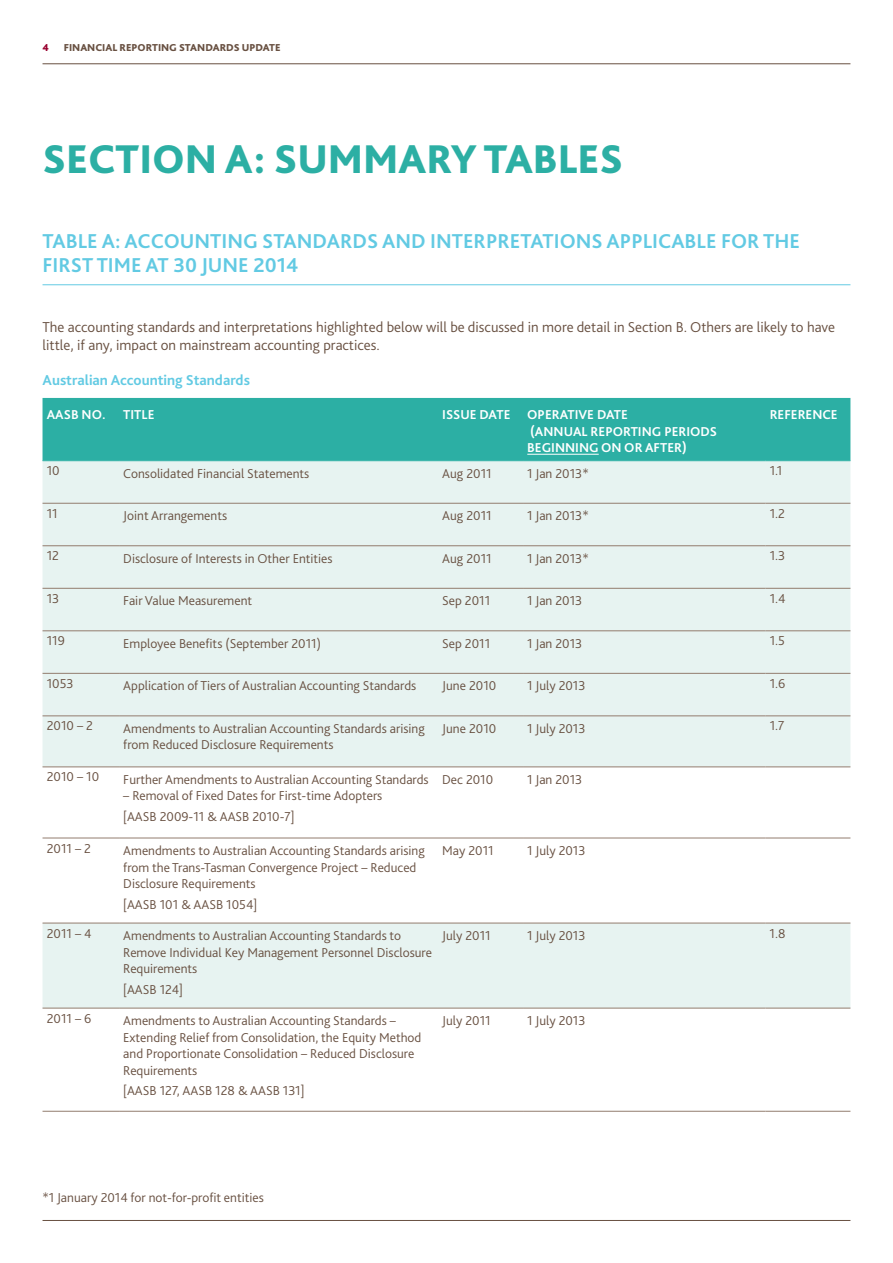
<style>
.page{position:relative;width:893px;height:1263px;background:#fff}
.page>*{position:absolute;margin:0;border:0;box-sizing:border-box;transform-origin:0 0}
.t1{font:800 42px "Bliss Pro";color:#2cafa4}
.t2{font:700 21px/24px "Bliss Pro";color:#62cae3}
.t3{font:300 15px/18px "Bliss Pro";color:#685041}
.t4{font:700 15px "Bliss Pro";color:#62cae3}
.t5{font:300 13.5px/16.5px "Bliss Pro";color:#685041}
.t6{font:700 13.5px/16.5px "Bliss Pro";color:#fff}
.t7{font:800 10.5px "Bliss Pro";color:#685041}
.t8{font:800 10.5px "Bliss Pro";color:#98002e}
</style>
<div class="page">
<hr style="left:43px;top:284px;width:807px;height:1px;background:#62cae3">
<div style="left:43px;top:398px;width:807px;height:62px;background:#2cafa4"></div>
<div style="left:43px;top:461px;width:807px;height:305px;background:#e7f3f1"></div>
<svg style="left:43px;top:767px;width:807px;height:344px"></svg>
<hr style="left:43px;top:503px;width:76px;height:1px;background:#927c6e">
<hr style="left:119px;top:503px;width:319px;height:1px;background:#927c6e">
<hr style="left:438px;top:503px;width:85px;height:1px;background:#927c6e">
<hr style="left:523px;top:503px;width:242px;height:1px;background:#927c6e">
<hr style="left:765px;top:503px;width:85px;height:1px;background:#927c6e">
<hr style="left:43px;top:545px;width:76px;height:1px;background:#927c6e">
<hr style="left:119px;top:545px;width:319px;height:1px;background:#927c6e">
<hr style="left:438px;top:545px;width:85px;height:1px;background:#927c6e">
<hr style="left:523px;top:545px;width:242px;height:1px;background:#927c6e">
<hr style="left:765px;top:545px;width:85px;height:1px;background:#927c6e">
<hr style="left:43px;top:588px;width:76px;height:1px;background:#927c6e">
<hr style="left:119px;top:588px;width:319px;height:1px;background:#927c6e">
<hr style="left:438px;top:588px;width:85px;height:1px;background:#927c6e">
<hr style="left:523px;top:588px;width:242px;height:1px;background:#927c6e">
<hr style="left:765px;top:588px;width:85px;height:1px;background:#927c6e">
<hr style="left:43px;top:630px;width:76px;height:1px;background:#927c6e">
<hr style="left:119px;top:630px;width:319px;height:1px;background:#927c6e">
<hr style="left:438px;top:630px;width:85px;height:1px;background:#927c6e">
<hr style="left:523px;top:630px;width:242px;height:1px;background:#927c6e">
<hr style="left:765px;top:630px;width:85px;height:1px;background:#927c6e">
<hr style="left:43px;top:673px;width:76px;height:1px;background:#927c6e">
<hr style="left:119px;top:673px;width:319px;height:1px;background:#927c6e">
<hr style="left:438px;top:673px;width:85px;height:1px;background:#927c6e">
<hr style="left:523px;top:673px;width:242px;height:1px;background:#927c6e">
<hr style="left:765px;top:673px;width:85px;height:1px;background:#927c6e">
<hr style="left:43px;top:715px;width:76px;height:1px;background:#927c6e">
<hr style="left:119px;top:715px;width:319px;height:1px;background:#927c6e">
<hr style="left:438px;top:715px;width:85px;height:1px;background:#927c6e">
<hr style="left:523px;top:715px;width:242px;height:1px;background:#927c6e">
<hr style="left:765px;top:715px;width:85px;height:1px;background:#927c6e">
<hr style="left:43px;top:766px;width:76px;height:1px;background:#927c6e">
<hr style="left:119px;top:766px;width:319px;height:1px;background:#927c6e">
<hr style="left:438px;top:766px;width:85px;height:1px;background:#927c6e">
<hr style="left:523px;top:766px;width:242px;height:1px;background:#927c6e">
<hr style="left:765px;top:766px;width:85px;height:1px;background:#927c6e">
<hr style="left:43px;top:923px;width:76px;height:1px;background:#927c6e">
<hr style="left:119px;top:923px;width:319px;height:1px;background:#927c6e">
<hr style="left:438px;top:923px;width:85px;height:1px;background:#927c6e">
<hr style="left:523px;top:923px;width:242px;height:1px;background:#927c6e">
<hr style="left:765px;top:923px;width:85px;height:1px;background:#927c6e">
<hr style="left:43px;top:1008px;width:76px;height:1px;background:#927c6e">
<hr style="left:119px;top:1008px;width:319px;height:1px;background:#927c6e">
<hr style="left:438px;top:1008px;width:85px;height:1px;background:#927c6e">
<hr style="left:523px;top:1008px;width:242px;height:1px;background:#927c6e">
<hr style="left:765px;top:1008px;width:85px;height:1px;background:#927c6e">
<hr style="left:43px;top:1111px;width:76px;height:1px;background:#927c6e">
<hr style="left:119px;top:1111px;width:319px;height:1px;background:#927c6e">
<hr style="left:438px;top:1111px;width:85px;height:1px;background:#927c6e">
<hr style="left:523px;top:1111px;width:242px;height:1px;background:#927c6e">
<hr style="left:765px;top:1111px;width:85px;height:1px;background:#927c6e">
<hr style="left:43px;top:460px;width:76px;height:1px;background:#2cafa4">
<hr style="left:119px;top:460px;width:319px;height:1px;background:#2cafa4">
<hr style="left:438px;top:460px;width:85px;height:1px;background:#2cafa4">
<hr style="left:523px;top:460px;width:242px;height:1px;background:#2cafa4">
<hr style="left:765px;top:460px;width:85px;height:1px;background:#2cafa4">
<hr style="left:43px;top:838px;width:76px;height:1px;background:#927c6e">
<hr style="left:119px;top:838px;width:319px;height:1px;background:#927c6e">
<hr style="left:438px;top:838px;width:85px;height:1px;background:#927c6e">
<hr style="left:523px;top:838px;width:242px;height:1px;background:#927c6e">
<hr style="left:765px;top:838px;width:85px;height:1px;background:#927c6e">
<hr style="left:527px;top:454px;width:72px;height:1px;background:#fff">
<hr style="left:43px;top:63px;width:807px;height:1px;background:#685041">
<hr style="left:43px;top:1220px;width:807px;height:1px;background:#685041">
<p class="t8" style="left:43px;top:40px;width:8px">4</p>
<p class="t7" style="left:64px;top:40px;width:218px">FINANCIAL REPORTING STANDARDS UPDATE</p>
<h1 class="t1" style="left:43px;top:133px;width:582px">SECTION A: SUMMARY TABLES</h1>
<h2 class="t2" style="left:43px;top:228px;width:759px">TABLE A: ACCOUNTING STANDARDS AND INTERPRETATIONS APPLICABLE FOR THE<br>FIRST TIME AT 30 JUNE 2014</h2>
<p class="t3" style="left:43px;top:318px;width:794px">The accounting standards and interpretations highlighted below will be discussed in more detail in Section B. Others are likely to have little, if any, impact on mainstream accounting practices.</p>
<p class="t4" style="left:43px;top:371px;width:209px">Australian Accounting Standards</p>
<p class="t6" style="left:47px;top:406px;width:60px">AASB NO.</p>
<p class="t6" style="left:123px;top:406px;width:33px">TITLE</p>
<p class="t6" style="left:527px;top:406px;width:191px;text-indent:-85px">ISSUE DATE OPERATIVE DATE<br>(ANNUAL REPORTING PERIODS<br>BEGINNING ON OR AFTER)</p>
<p class="t6" style="left:770px;top:406px;width:70px">REFERENCE</p>
<p class="t5" style="left:47px;top:462px;width:14px">10</p>
<p class="t5" style="left:123px;top:465px;width:188px">Consolidated Financial Statements</p>
<p class="t5" style="left:442px;top:465px;width:51px">Aug 2011</p>
<p class="t5" style="left:527px;top:465px;width:63px">1 Jan 2013*</p>
<p class="t5" style="left:770px;top:462px;width:14px">1.1</p>
<p class="t5" style="left:47px;top:505px;width:13px">11</p>
<p class="t5" style="left:123px;top:507px;width:105px">Joint Arrangements</p>
<p class="t5" style="left:442px;top:507px;width:51px">Aug 2011</p>
<p class="t5" style="left:527px;top:507px;width:63px">1 Jan 2013*</p>
<p class="t5" style="left:770px;top:505px;width:17px">1.2</p>
<p class="t5" style="left:47px;top:547px;width:14px">12</p>
<p class="t5" style="left:123px;top:550px;width:211px">Disclosure of Interests in Other Entities</p>
<p class="t5" style="left:442px;top:550px;width:51px">Aug 2011</p>
<p class="t5" style="left:527px;top:550px;width:63px">1 Jan 2013*</p>
<p class="t5" style="left:770px;top:547px;width:17px">1.3</p>
<p class="t5" style="left:47px;top:590px;width:14px">13</p>
<p class="t5" style="left:123px;top:592px;width:130px">Fair Value Measurement</p>
<p class="t5" style="left:442px;top:592px;width:50px">Sep 2011</p>
<p class="t5" style="left:527px;top:592px;width:57px">1 Jan 2013</p>
<p class="t5" style="left:770px;top:590px;width:17px">1.4</p>
<p class="t5" style="left:47px;top:632px;width:20px">119</p>
<p class="t5" style="left:123px;top:635px;width:199px">Employee Benefits (September 2011)</p>
<p class="t5" style="left:442px;top:635px;width:50px">Sep 2011</p>
<p class="t5" style="left:527px;top:635px;width:57px">1 Jan 2013</p>
<p class="t5" style="left:770px;top:632px;width:17px">1.5</p>
<p class="t5" style="left:47px;top:675px;width:28px">1053</p>
<p class="t5" style="left:123px;top:677px;width:294px">Application of Tiers of Australian Accounting Standards</p>
<p class="t5" style="left:442px;top:677px;width:56px">June 2010</p>
<p class="t5" style="left:527px;top:677px;width:60px">1 July 2013</p>
<p class="t5" style="left:770px;top:675px;width:17px">1.6</p>
<p class="t5" style="left:47px;top:717px;width:48px">2010 – 2</p>
<p class="t5" style="left:123px;top:720px;width:303px">Amendments to Australian Accounting Standards arising from Reduced Disclosure Requirements</p>
<p class="t5" style="left:442px;top:720px;width:56px">June 2010</p>
<p class="t5" style="left:527px;top:720px;width:60px">1 July 2013</p>
<p class="t5" style="left:770px;top:717px;width:16px">1.7</p>
<p class="t5" style="left:47px;top:768px;width:54px">2010 – 10</p>
<p class="t5" style="left:123px;top:771px;width:307px">Further Amendments to Australian Accounting Standards</p>
<p class="t5" style="left:123px;top:785px;width:260px;line-height:20.7px">– Removal of Fixed Dates for First-time Adopters [AASB 2009-11 &amp; AASB 2010-7]</p>
<p class="t5" style="left:442px;top:771px;width:53px">Dec 2010</p>
<p class="t5" style="left:527px;top:771px;width:57px">1 Jan 2013</p>
<p class="t5" style="left:47px;top:839px;width:46px">2011 – 2</p>
<p class="t5" style="left:123px;top:842px;width:303px">Amendments to Australian Accounting Standards arising from the Trans-Tasman Convergence Project – Reduced<br>Disclosure Requirements</p>
<p class="t5" style="left:123px;top:896px;width:135px">[AASB 101 &amp; AASB 1054]</p>
<p class="t5" style="left:47px;top:924px;width:46px">2011 – 4</p>
<p class="t5" style="left:123px;top:927px;width:310px">Amendments to Australian Accounting Standards to<br>Remove Individual Key Management Personnel Disclosure<br>Requirements</p>
<p class="t5" style="left:123px;top:981px;width:61px">[AASB 124]</p>
<p class="t5" style="left:47px;top:1009px;width:46px">2011 – 6</p>
<p class="t5" style="left:123px;top:1012px;width:300px">Amendments to Australian Accounting Standards – Extending Relief from Consolidation, the Equity Method and Proportionate Consolidation – Reduced Disclosure Requirements</p>
<p class="t5" style="left:123px;top:1082px;width:183px">[AASB 127, AASB 128 &amp; AASB 131]</p>
<p class="t5" style="left:442px;top:842px;width:53px">May 2011</p>
<p class="t5" style="left:527px;top:842px;width:60px">1 July 2013</p>
<p class="t5" style="left:442px;top:927px;width:50px">July 2011</p>
<p class="t5" style="left:527px;top:927px;width:60px">1 July 2013</p>
<p class="t5" style="left:770px;top:924px;width:17px">1.8</p>
<p class="t5" style="left:442px;top:1012px;width:50px">July 2011</p>
<p class="t5" style="left:527px;top:1012px;width:60px">1 July 2013</p>
<p class="t5" style="left:42px;top:1188px;width:223px">*1 January 2014 for not-for-profit entities</p>
</div>
